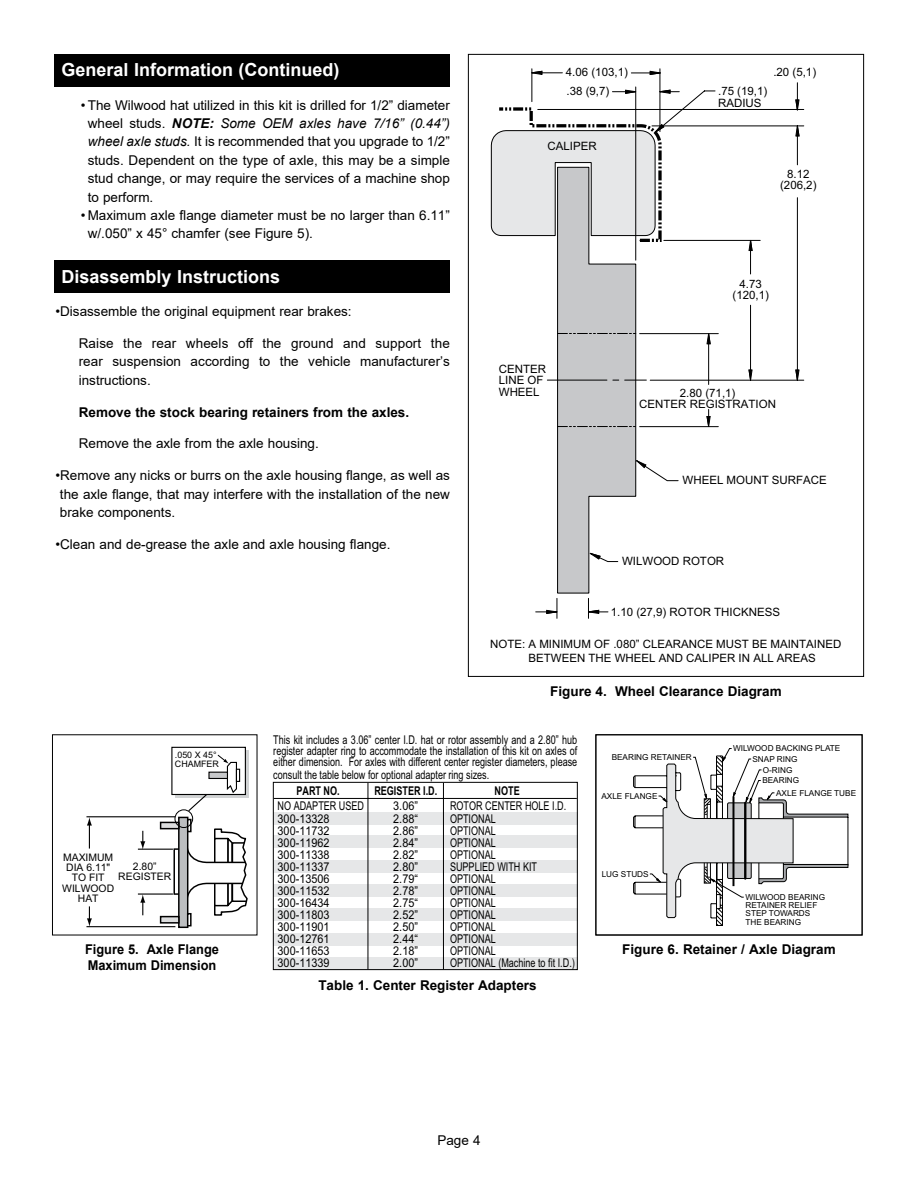
<style>
.page{position:relative;width:918px;height:1188px;background:#fff}
.page>*{position:absolute;margin:0;border:0;box-sizing:border-box;transform-origin:0 0}
.t1{font:700 18px "Arial";color:#fff}
.t2{font:13.5px/18.3px "Arial";color:#000;text-align:justify}
.t3{font:700 13.5px "Arial";color:#000}
.t4{font:700 13.5px/16.2px "Arial";color:#000;scale:.95 1}
.t5{font:12.15px/12.1px "Arial";color:#000;scale:.75 1}
.t6{font:12.15px/12.1px "Arial";color:#000;text-align:justify;scale:.9 1}
.t7{font:700 12.15px "Arial";color:#000;scale:.75 1}
.t8{font:11.55px/11.6px "Arial";color:#000}
.t9{font:10.35px/10.4px "Arial";color:#000;text-align:center}
.t10{font:8.85px/8.9px "Arial";color:#000}
.t11{font:8.25px/8.2px "Arial";color:#000}
.s1{font-weight:700;font-style:italic}
.s2{font-style:italic}
</style>
<div class="page">
<div style="left:54px;top:260px;width:396px;height:33px;background:#000"></div>
<svg style="left:716px;top:126px;width:82px;height:302px"></svg>
<hr style="left:640px;top:426px;width:78px;height:1px;background:#000">
<hr style="left:640px;top:333px;width:78px;height:1px;background:#000">
<hr style="left:797px;top:126px;width:1px;height:39px;background:#000">
<hr style="left:797px;top:198px;width:1px;height:182px;background:#000">
<hr style="left:652px;top:125px;width:152px;height:1px;background:#000">
<hr style="left:650px;top:380px;width:154px;height:1px;background:#000">
<hr style="left:750px;top:305px;width:1px;height:75px;background:#000">
<hr style="left:750px;top:240px;width:1px;height:34px;background:#000">
<hr style="left:664px;top:240px;width:96px;height:1px;background:#000">
<svg style="left:795px;top:125px;width:5px;height:12px"></svg>
<svg style="left:795px;top:369px;width:5px;height:12px"></svg>
<svg style="left:795px;top:83px;width:5px;height:28px"></svg>
<svg style="left:748px;top:369px;width:5px;height:12px"></svg>
<svg style="left:748px;top:239px;width:5px;height:12px"></svg>
<svg style="left:491px;top:68px;width:225px;height:550px"></svg>
<hr style="left:635px;top:87px;width:1px;height:173px;background:#000">
<hr style="left:538px;top:109px;width:266px;height:1px;background:#000">
<hr style="left:531px;top:69px;width:1px;height:33px;background:#000">
<div style="left:173px;top:848px;width:12px;height:47px;background:#fff;border:1px solid #000"></div>
<hr style="left:86px;top:816px;width:89px;height:1px;background:#000">
<hr style="left:138px;top:849px;width:35px;height:1px;background:#000">
<hr style="left:86px;top:926px;width:89px;height:1px;background:#000">
<hr style="left:138px;top:893px;width:35px;height:2px;background:#000">
<svg style="left:87px;top:817px;width:5px;height:32px"></svg>
<svg style="left:87px;top:906px;width:5px;height:21px"></svg>
<svg style="left:140px;top:894px;width:5px;height:21px"></svg>
<svg style="left:140px;top:831px;width:5px;height:19px"></svg>
<div style="left:179px;top:817px;width:9px;height:110px;background:#bcbec0"></div>
<div style="left:178px;top:817px;width:10px;height:111px;border:1px solid #000"></div>
<svg style="left:187px;top:819px;width:5px;height:9px"></svg>
<div style="left:160px;top:822px;width:20px;height:7px;background:#dcddde;border:1px solid #000"></div>
<div style="left:161px;top:917px;width:18px;height:6px;background:#dcddde"></div>
<div style="left:160px;top:916px;width:20px;height:8px;border:1px solid #000"></div>
<svg style="left:186px;top:828px;width:62px;height:98px"></svg>
<div style="left:175px;top:750px;width:74px;height:47px;background:#d1d3d4"></div>
<div style="left:172px;top:747px;width:73px;height:47px;background:#fff"></div>
<div style="left:171px;top:747px;width:75px;height:48px;border:1px solid #000"></div>
<svg style="left:238px;top:769px;width:2px;height:13px"></svg>
<div style="left:208px;top:772px;width:20px;height:7px;background:#c7c8ca;border:1px solid #000"></div>
<svg style="left:217px;top:754px;width:21px;height:40px"></svg>
<div style="left:175px;top:809px;width:18px;height:19px;border:1px solid #000;border-radius:50%"></div>
<svg style="left:187px;top:793px;width:21px;height:19px"></svg>
<div style="left:274px;top:813px;width:304px;height:12px;background:#e6e7e8"></div>
<div style="left:274px;top:836px;width:304px;height:12px;background:#e6e7e8"></div>
<div style="left:274px;top:860px;width:304px;height:13px;background:#e6e7e8"></div>
<div style="left:274px;top:884px;width:304px;height:13px;background:#e6e7e8"></div>
<div style="left:274px;top:908px;width:304px;height:13px;background:#e6e7e8"></div>
<div style="left:274px;top:933px;width:304px;height:13px;background:#e6e7e8"></div>
<div style="left:274px;top:957px;width:304px;height:12px;background:#e6e7e8"></div>
<div style="left:273px;top:782px;width:305px;height:188px;border:1px solid #000"></div>
<hr style="left:274px;top:798px;width:303px;height:1px;background:#000">
<hr style="left:368px;top:783px;width:1px;height:186px;background:#000">
<hr style="left:443px;top:783px;width:1px;height:186px;background:#000">
<svg style="left:633px;top:748px;width:216px;height:178px"></svg>
<div style="left:733px;top:797px;width:1px;height:89px;background:#fff;border:1px solid #000"></div>
<hr style="left:744px;top:803px;width:2px;height:76px;background:#000">
<div style="left:54px;top:54px;width:396px;height:32px;background:#000"></div>
<h1 class="t1" style="left:62px;top:57px;width:280px">General Information (Continued)</h1>
<p class="t2" style="left:88px;top:96px;width:364px;text-indent:-7px">• The Wilwood hat utilized in this kit is drilled for 1/2” diameter wheel studs. <span class="s1">NOTE:</span> <span class="s2">Some OEM axles have 7/16” (0.44”) wheel axle studs.</span> It is recommended that you upgrade to 1/2” studs. Dependent on the type of axle, this may be a simple stud change, or may require the services of a machine shop to perform.</p>
<p class="t2" style="left:88px;top:206px;width:364px;text-indent:-7px">• Maximum axle flange diameter must be no larger than 6.11” w/.050” x 45° chamfer (see Figure 5).</p>
<h1 class="t1" style="left:62px;top:263px;width:220px">Disassembly Instructions</h1>
<p class="t2" style="left:56px;top:302px;width:298px">•Disassemble the original equipment rear brakes:</p>
<p class="t2" style="left:79px;top:334px;width:373px">Raise the rear wheels off the ground and support the rear suspension according to the vehicle manufacturer’s instructions.</p>
<p class="t3" style="left:79px;top:402px;width:332px">Remove the stock bearing retainers from the axles.</p>
<p class="t2" style="left:79px;top:435px;width:242px">Remove the axle from the axle housing.</p>
<p class="t2" style="left:60px;top:466px;width:392px;text-indent:-4px">•Remove any nicks or burrs on the axle housing flange, as well as the axle flange, that may interfere with the installation of the new brake components.</p>
<p class="t2" style="left:56px;top:535px;width:336px">•Clean and de-grease the axle and axle housing flange.</p>
<p class="t8" style="left:566px;top:67px;width:63px">4.06 (103,1)</p>
<p class="t8" style="left:773px;top:67px;width:44px">.20 (5,1)</p>
<p class="t8" style="left:567px;top:86px;width:44px">.38 (9,7)</p>
<p class="t8" style="left:548px;top:141px;width:51px">CALIPER</p>
<p class="t8" style="left:718px;top:86px;width:51px">.75 (19,1)<br>RADIUS</p>
<p class="t8" style="left:780px;top:169px;width:38px;text-align:center">8.12 (206,2)</p>
<p class="t8" style="left:499px;top:364px;width:49px">CENTER<br>LINE OF<br>WHEEL</p>
<p class="t8" style="left:733px;top:279px;width:38px;text-align:center">4.73 (120,1)</p>
<p class="t8" style="left:639px;top:388px;width:138px;text-align:center">2.80 (71,1)<br>CENTER REGISTRATION</p>
<p class="t8" style="left:683px;top:476px;width:146px">WHEEL MOUNT SURFACE</p>
<p class="t8" style="left:622px;top:557px;width:104px">WILWOOD ROTOR</p>
<p class="t8" style="left:611px;top:607px;width:171px">1.10 (27,9) ROTOR THICKNESS</p>
<p class="t8" style="left:529px;top:638px;width:314px;line-height:13.8px;text-indent:-38px">NOTE: A MINIMUM OF .080” CLEARANCE MUST BE MAINTAINED<br>BETWEEN THE WHEEL AND CALIPER IN ALL AREAS</p>
<p class="t3" style="left:550px;top:681px;width:233px">Figure 4. Wheel Clearance Diagram</p>
<p class="t10" style="left:175px;top:750px;width:45px">.050 X 45°<br>CHAMFER</p>
<p class="t9" style="left:62px;top:852px;width:53px">MAXIMUM<br>DIA 6.11"<br>TO FIT<br>WILWOOD<br>HAT</p>
<p class="t9" style="left:118px;top:861px;width:55px">2.80”<br>REGISTER</p>
<p class="t4" style="left:85px;top:942px;width:143px">Figure 5. Axle Flange<br>Maximum Dimension</p>
<p class="t5" style="left:273px;top:734px;width:407px;line-height:11.6px;text-align:justify">This kit includes a 3.06” center I.D. hat or rotor assembly and a 2.80” hub register adapter ring to accommodate the installation of this kit on axles of either dimension. For axles with different center register diameters, please consult the table below for optional adapter ring sizes.</p>
<p class="t7" style="left:296px;top:782px;width:59px">PART NO.</p>
<p class="t7" style="left:374px;top:782px;width:85px">REGISTER I.D.</p>
<p class="t7" style="left:495px;top:782px;width:35px">NOTE</p>
<p class="t5" style="left:278px;top:800px;width:117px">NO ADAPTER USED<br>300-13328<br>300-11732<br>300-11962<br>300-11338<br>300-11337<br>300-13506<br>300-11532<br>300-16434<br>300-11803<br>300-11901<br>300-12761<br>300-11653<br>300-11339</p>
<p class="t6" style="left:393px;top:800px;width:29px">3.06” 2.88“ 2.86” 2.84” 2.82” 2.80” 2.79“ 2.78” 2.75“ 2.52” 2.50” 2.44“ 2.18” 2.00”</p>
<p class="t5" style="left:450px;top:800px;width:168px">ROTOR CENTER HOLE I.D.<br>OPTIONAL<br>OPTIONAL<br>OPTIONAL<br>OPTIONAL<br>SUPPLIED WITH KIT<br>OPTIONAL<br>OPTIONAL<br>OPTIONAL<br>OPTIONAL<br>OPTIONAL<br>OPTIONAL<br>OPTIONAL<br>OPTIONAL (Machine to fit I.D.)</p>
<p class="t3" style="left:318px;top:976px;width:220px">Table 1. Center Register Adapters</p>
<p class="t11" style="left:612px;top:753px;width:82px">BEARING RETAINER</p>
<p class="t11" style="left:601px;top:792px;width:58px">AXLE FLANGE</p>
<p class="t11" style="left:602px;top:870px;width:48px">LUG STUDS</p>
<p class="t11" style="left:733px;top:744px;width:109px">WILWOOD BACKING PLATE</p>
<p class="t11" style="left:762px;top:776px;width:38px">BEARING</p>
<p class="t11" style="left:753px;top:755px;width:46px">SNAP RING</p>
<p class="t11" style="left:763px;top:766px;width:31px">O-RING</p>
<p class="t11" style="left:776px;top:789px;width:82px">AXLE FLANGE TUBE</p>
<p class="t11" style="left:746px;top:893px;width:81px">WILWOOD BEARING<br>RETAINER RELIEF<br>STEP TOWARDS<br>THE BEARING</p>
<p class="t3" style="left:622px;top:940px;width:215px">Figure 6. Retainer / Axle Diagram</p>
<p class="t2" style="left:437px;top:1131px;width:45px">Page 4</p>
</div>
